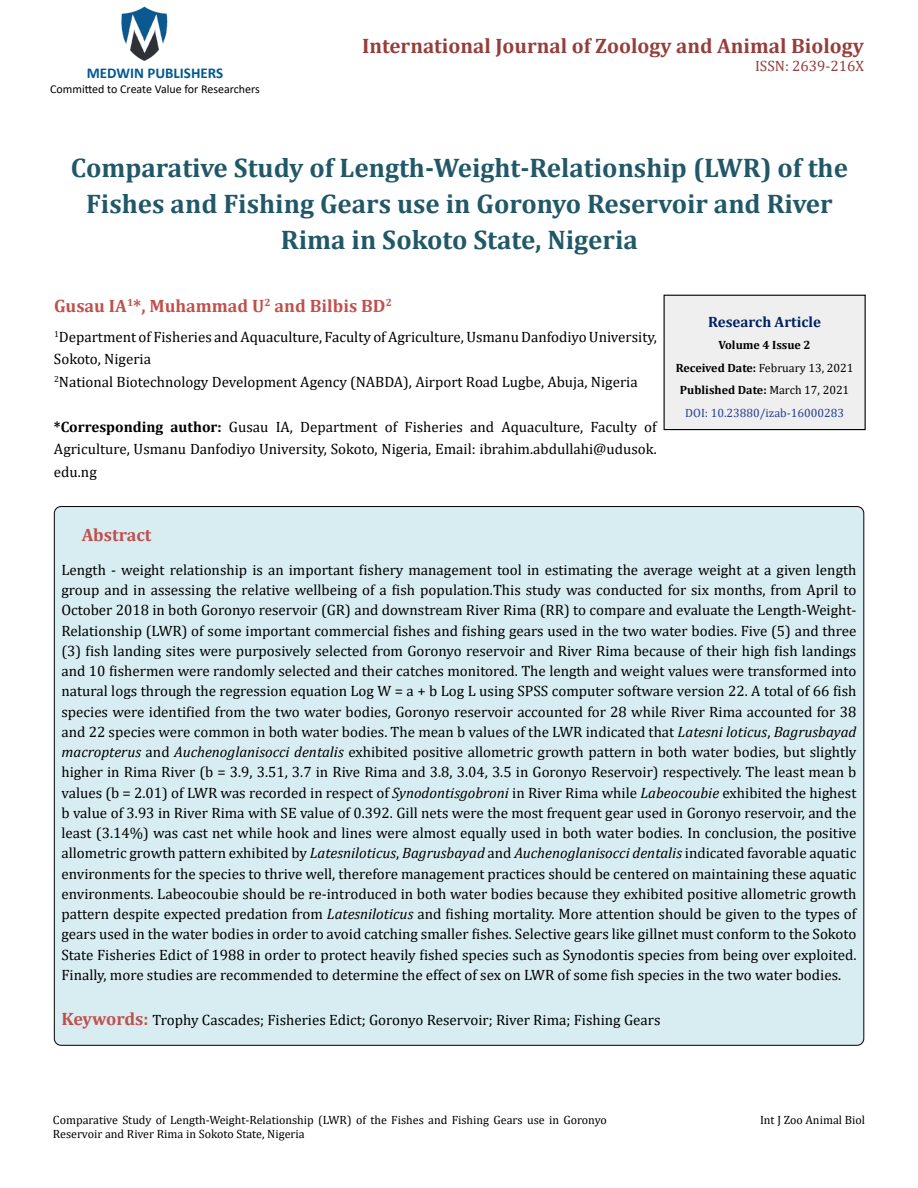
<style>
.page{position:relative;width:918px;height:1188px;background:#fff}
.page>*{position:absolute;margin:0;border:0;box-sizing:border-box;transform-origin:0 0}
.t1{font:700 27px/36px "Cambria";color:#215868;text-align:center}
.t2{font:700 21px "Cambria";color:#953f3c}
.t3{font:700 18px "Cambria";color:#c0504d}
.t4{font:15px/20.2px "Cambria";color:#000;text-align:justify}
.t5{font:700 15px "Calibri";color:#005991}
.t6{font:700 15px "Cambria";color:#002060}
.t7{font:15px "Cambria";color:#953f3c}
.t8{font:12px/14.4px "Cambria";color:#000}
.t9{font:700 12px/22.5px "Cambria";color:#000;text-align:center}
.t10{font:12px "Calibri";color:#000}
.s1{font-weight:700}
.s2{font-weight:400}
.s3{font-weight:400;color:#25408f}
.s4{font-style:italic}
.s5{font-weight:700;font-size:18px;color:#c0504d}
</style>
<div class="page">
<img style="left:121px;top:6px;width:47px;height:55px">
<div style="left:664px;top:295px;width:201px;height:135px;background:#efefef"></div>
<div style="left:664px;top:295px;width:202px;height:135px;border:1px solid #000"></div>
<div style="left:54px;top:507px;width:810px;height:538px;background:#d8edf2;border-radius:7px"></div>
<p class="t5" style="left:87px;top:63px;width:138px">MEDWIN PUBLISHERS</p>
<p class="t10" style="left:50px;top:80px;width:211px">Committed to Create Value for Researchers</p>
<h2 class="t2" style="left:362px;top:31px;width:503px">International Journal of Zoology and Animal Biology</h2>
<p class="t7" style="left:755px;top:57px;width:110px">ISSN: 2639-216X</p>
<h1 class="t1" style="left:71px;top:149px;width:779px">Comparative Study of Length-Weight-Relationship (LWR) of the<br>Fishes and Fishing Gears use in Goronyo Reservoir and River<br>Rima in Sokoto State, Nigeria</h1>
<p class="t3" style="left:54px;top:294px;width:339px">Gusau IA<sup>1</sup>*, Muhammad U<sup>2</sup> and Bilbis BD<sup>2</sup></p>
<p class="t4" style="left:54px;top:325px;width:604px;line-height:22.5px;text-align:left"><sup>1</sup>Department of Fisheries and Aquaculture, Faculty of Agriculture, Usmanu Danfodiyo University,<br>Sokoto, Nigeria<br><sup>2</sup>National Biotechnology Development Agency (NABDA), Airport Road Lugbe, Abuja, Nigeria</p>
<p class="t4" style="left:54px;top:415px;width:604px;line-height:22.5px"><span class="s1">*Corresponding author:</span> Gusau IA, Department of Fisheries and Aquaculture, Faculty of Agriculture, Usmanu Danfodiyo University, Sokoto, Nigeria, Email: ibrahim.abdullahi@udusok. edu.ng</p>
<p class="t6" style="left:708px;top:311px;width:114px">Research Article</p>
<p class="t9" style="left:676px;top:334px;width:179px">Volume 4 Issue 2<br>Received Date: <span class="s2">February 13, 2021<br></span>Published Date: <span class="s2">March 17, 2021<br></span><span class="s3">DOI: 10.23880/izab-16000283</span></p>
<p class="t3" style="left:82px;top:522px;width:71px">Abstract</p>
<p class="t4" style="left:61px;top:560px;width:797px">Length - weight relationship is an important fishery management tool in estimating the average weight at a given length group and in assessing the relative wellbeing of a fish population.This study was conducted for six months, from April to October 2018 in both Goronyo reservoir (GR) and downstream River Rima (RR) to compare and evaluate the Length-Weight-Relationship (LWR) of some important commercial fishes and fishing gears used in the two water bodies. Five (5) and three (3) fish landing sites were purposively selected from Goronyo reservoir and River Rima because of their high fish landings and 10 fishermen were randomly selected and their catches monitored. The length and weight values were transformed into natural logs through the regression equation Log W = a + b Log L using SPSS computer software version 22. A total of 66 fish species were identified from the two water bodies, Goronyo reservoir accounted for 28 while River Rima accounted for 38 and 22 species were common in both water bodies. The mean b values of the LWR indicated that <span class="s4">Latesni loticus</span>, <span class="s4">Bagrusbayad macropterus</span> and <span class="s4">Auchenoglanisocci dentalis</span> exhibited positive allometric growth pattern in both water bodies, but slightly higher in Rima River (b = 3.9, 3.51, 3.7 in Rive Rima and 3.8, 3.04, 3.5 in Goronyo Reservoir) respectively. The least mean b values (b = 2.01) of LWR was recorded in respect of <span class="s4">Synodontisgobroni</span> in River Rima while <span class="s4">Labeocoubie</span> exhibited the highest b value of 3.93 in River Rima with SE value of 0.392. Gill nets were the most frequent gear used in Goronyo reservoir, and the least (3.14%) was cast net while hook and lines were almost equally used in both water bodies. In conclusion, the positive allometric growth pattern exhibited by <span class="s4">Latesniloticus</span>, <span class="s4">Bagrusbayad</span> and <span class="s4">Auchenoglanisocci dentalis</span> indicated favorable aquatic environments for the species to thrive well, therefore management practices should be centered on maintaining these aquatic environments. Labeocoubie should be re-introduced in both water bodies because they exhibited positive allometric growth pattern despite expected predation from <span class="s4">Latesniloticus</span> and fishing mortality. More attention should be given to the types of gears used in the water bodies in order to avoid catching smaller fishes. Selective gears like gillnet must conform to the Sokoto State Fisheries Edict of 1988 in order to protect heavily fished species such as Synodontis species from being over exploited.<br>Finally, more studies are recommended to determine the effect of sex on LWR of some fish species in the two water bodies.</p>
<p class="t4" style="left:61px;top:1010px;width:601px"><span class="s5">Keywords:</span> Trophy Cascades; Fisheries Edict; Goronyo Reservoir; River Rima; Fishing Gears</p>
<p class="t8" style="left:53px;top:1113px;width:556px">Comparative Study of Length-Weight-Relationship (LWR) of the Fishes and Fishing Gears use in Goronyo<br>Reservoir and River Rima in Sokoto State, Nigeria</p>
<p class="t8" style="left:760px;top:1113px;width:106px">Int J Zoo Animal Biol</p>
</div>
